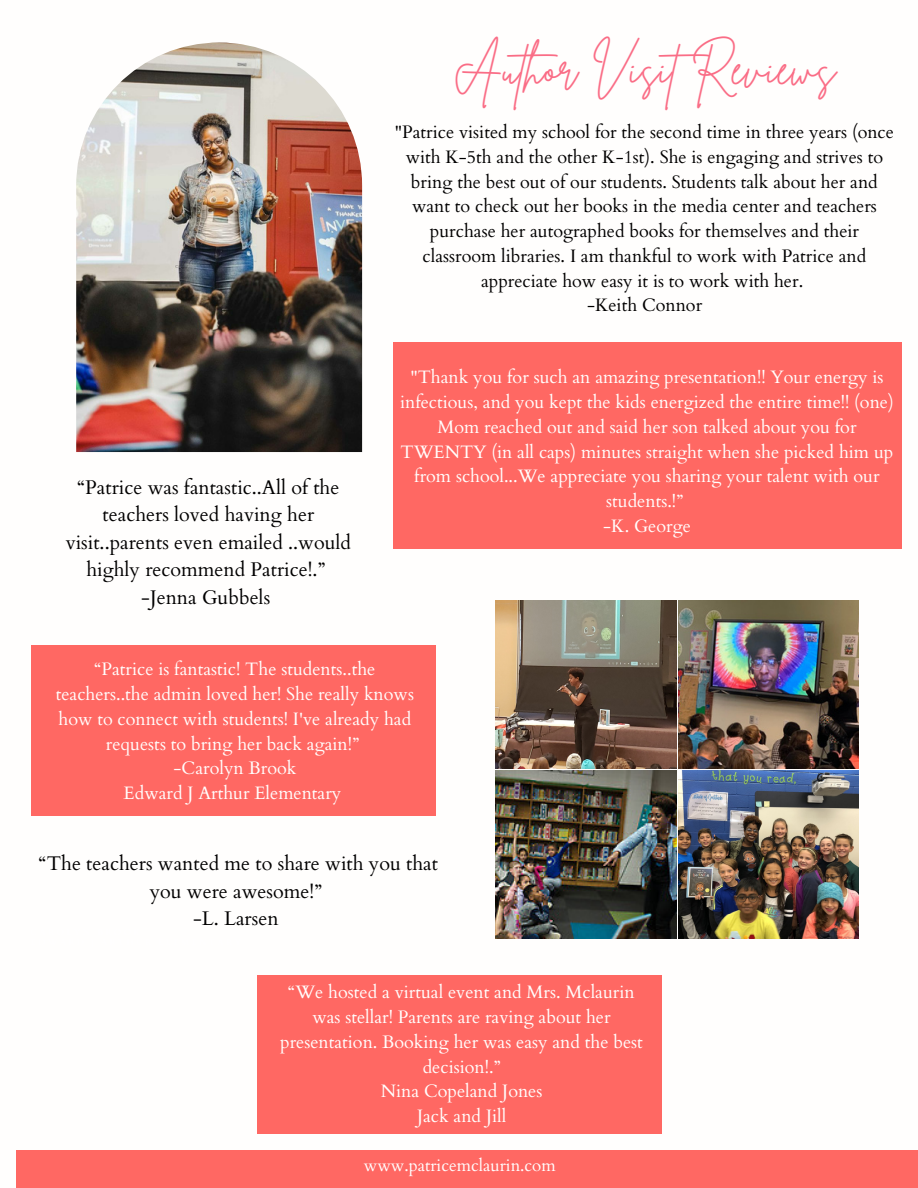
<style>
.page{position:relative;width:918px;height:1188px;background:#fff}
.page>*{position:absolute;margin:0;border:0;box-sizing:border-box;transform-origin:0 0}
.t1{font:45.3px "Brittany Signature";color:#fa6d86}
.t2{font:19.8px/27.5px "Cardo";color:#000;text-align:center}
.t3{font:18px/24.8px "Cardo";color:#fffefd;text-align:center}
.t4{font:18px/24.8px "Cardo";color:#000;text-align:center}
.t5{font:16.95px "Cardo";color:#fff}
</style>
<div class="page">
<img style="left:496px;top:601px;width:181px;height:167px">
<img style="left:679px;top:601px;width:180px;height:167px">
<img style="left:496px;top:771px;width:181px;height:167px">
<img style="left:679px;top:771px;width:180px;height:167px">
<img style="left:76px;top:43px;width:286px;height:409px">
<div style="left:16px;top:1150px;width:902px;height:38px;background:#ff6863"></div>
<div style="left:393px;top:342px;width:509px;height:207px;background:#ff6863"></div>
<div style="left:31px;top:645px;width:405px;height:171px;background:#ff6863"></div>
<div style="left:257px;top:975px;width:405px;height:159px;background:#ff6863"></div>
<p class="t1" style="left:454px;top:38px;width:384px">Author VisitReviews</p>
<p class="t2" style="left:66px;top:474px;width:287px">“Patrice was fantastic..All of the teachers loved having her visit..parents even emailed ..would highly recommend Patrice!.”</p>
<p class="t2" style="left:141px;top:584px;width:130px">-Jenna Gubbels</p>
<p class="t4" style="left:395px;top:120px;width:501px">"Patrice visited my school for the second time in three years (once with K-5th and the other K-1st). She is engaging and strives to bring the best out of our students. Students talk about her and want to check out her books in the media center and teachers purchase her autographed books for themselves and their classroom libraries. I am thankful to work with Patrice and appreciate how easy it is to work with her.</p>
<p class="t4" style="left:587px;top:293px;width:117px">-Keith Connor</p>
<p class="t3" style="left:400px;top:365px;width:495px">"Thank you for such an amazing presentation!! Your energy is infectious, and you kept the kids energized the entire time!! (one)<br>Mom reached out and said her son talked about you for TWENTY (in all caps) minutes straight when she picked him up from school...We appreciate you sharing your talent with our students.!”</p>
<p class="t3" style="left:603px;top:514px;width:89px">-K. George</p>
<p class="t3" style="left:56px;top:657px;width:360px">“Patrice is fantastic! The students..the teachers..the admin loved her! She really knows how to connect with students! I've already had requests to bring her back again!”</p>
<p class="t3" style="left:174px;top:756px;width:124px">-Carolyn Brook</p>
<p class="t3" style="left:124px;top:781px;width:219px">Edward J Arthur Elementary</p>
<p class="t2" style="left:39px;top:850px;width:401px">“The teachers wanted me to share with you that you were awesome!”</p>
<p class="t2" style="left:193px;top:905px;width:87px">-L. Larsen</p>
<p class="t3" style="left:280px;top:980px;width:364px">“We hosted a virtual event and Mrs. Mclaurin was stellar! Parents are raving about her presentation. Booking her was easy and the best decision!.”</p>
<p class="t3" style="left:381px;top:1079px;width:163px">Nina Copeland Jones</p>
<p class="t3" style="left:417px;top:1104px;width:91px">Jack and Jill</p>
<p class="t5" style="left:364px;top:1154px;width:193px">www.patricemclaurin.com</p>
</div>
